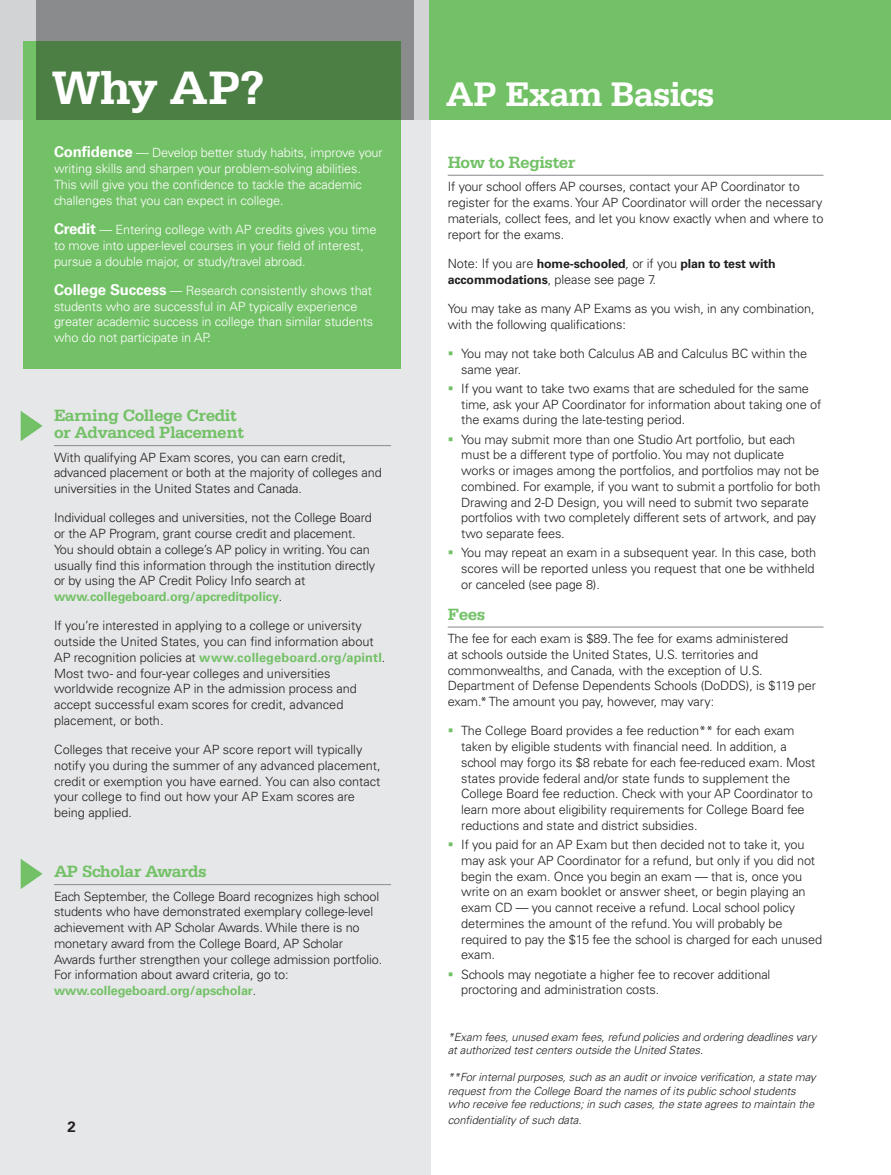
<style>
.page{position:relative;width:891px;height:1175px;background:#fff}
.page>*{position:absolute;margin:0;border:0;box-sizing:border-box;transform-origin:0 0}
.t1{font:700 49.5px "Serifa Std";color:#fff}
.t2{font:700 36px "Serifa Std";letter-spacing:-.03em;color:#fff}
.t3{font:700 17.25px/17.2px "Serifa Std";letter-spacing:-.03em;color:#73c167}
.t4{font:700 15px "Univers LT Std";color:#231f20}
.t5{font:300 12.75px/15.8px "Univers LT Std";letter-spacing:-.01em;color:#231f20}
.t6{font:300 12.75px/15.8px "Univers LT Std";letter-spacing:-.01em;color:#fff}
.t7{font:700 12.3px "Univers LT Std";letter-spacing:-.01em;color:#231f20}
.t8{font:italic 300 11.25px/13.5px "Univers LT Std";letter-spacing:-.01em;color:#231f20}
.s1{font-weight:700;font-size:15px}
.s2{font-weight:700;color:#73c167}
.s3{font-weight:300;font-size:12.75px}
.s4{font-weight:300;font-style:italic}
.s5{font-weight:700;font-size:12.3px}
</style>
<div class="page">
<div style="left:0;top:0;width:430px;height:1174px;background:#e6e7e8"></div>
<div style="left:0;top:0;width:430px;height:119px;background:#d1d3d4"></div>
<div style="left:430px;top:0;width:461px;height:119px;background:#73c167"></div>
<hr style="left:448px;top:175px;width:376px;height:1px;background:#939598">
<hr style="left:448px;top:626px;width:376px;height:1px;background:#939598">
<div style="left:23px;top:41px;width:378px;height:327px;background:#73c167"></div>
<svg style="left:21px;top:411px;width:22px;height:30px"></svg>
<svg style="left:21px;top:859px;width:22px;height:30px"></svg>
<hr style="left:54px;top:445px;width:337px;height:1px;background:#939598">
<hr style="left:54px;top:884px;width:337px;height:1px;background:#939598">
<svg style="left:36px;top:0;width:378px;height:120px;background:#61835e"></svg>
<h1 class="t1" style="left:51px;top:59px;width:215px">Why AP?</h1>
<p class="t6" style="left:54px;top:145px;width:330px"><span class="s1">Confidence</span> — Develop better study habits, improve your writing skills and sharpen your problem-solving abilities.<br>This will give you the confidence to tackle the academic challenges that you can expect in college.</p>
<p class="t6" style="left:54px;top:222px;width:324px"><span class="s1">Credit</span> — Entering college with AP credits gives you time to move into upper-level courses in your field of interest, pursue a double major, or study/travel abroad.</p>
<p class="t6" style="left:54px;top:282px;width:321px"><span class="s1">College Success</span> — Research consistently shows that students who are successful in AP typically experience greater academic success in college than similar students who do not participate in AP.</p>
<h3 class="t3" style="left:54px;top:406px;width:192px">Earning College Credit or Advanced Placement</h3>
<p class="t5" style="left:54px;top:449px;width:329px">With qualifying AP Exam scores, you can earn credit, advanced placement or both at the majority of colleges and universities in the United States and Canada.</p>
<p class="t5" style="left:54px;top:510px;width:323px">Individual colleges and universities, not the College Board or the AP Program, grant course credit and placement.<br>You should obtain a college’s AP policy in writing. You can usually find this information through the institution directly or by using the AP Credit Policy Info search at <span class="s2">www.collegeboard.org/apcreditpolicy</span>.</p>
<p class="t5" style="left:54px;top:618px;width:333px">If you’re interested in applying to a college or university outside the United States, you can find information about AP recognition policies at <span class="s2">www.collegeboard.org/apintl</span>.<br>Most two- and four-year colleges and universities worldwide recognize AP in the admission process and accept successful exam scores for credit, advanced placement, or both.</p>
<p class="t5" style="left:54px;top:741px;width:328px">Colleges that receive your AP score report will typically notify you during the summer of any advanced placement, credit or exemption you have earned. You can also contact your college to find out how your AP Exam scores are being applied.</p>
<h3 class="t3" style="left:54px;top:863px;width:154px">AP Scholar Awards</h3>
<p class="t5" style="left:54px;top:888px;width:330px">Each September, the College Board recognizes high school students who have demonstrated exemplary college-level achievement with AP Scholar Awards. While there is no monetary award from the College Board, AP Scholar Awards further strengthen your college admission portfolio.<br>For information about award criteria, go to: <span class="s2">www.collegeboard.org/apscholar</span>.</p>
<p class="t4" style="left:68px;top:1117px;width:10px">2</p>
<h2 class="t2" style="left:446px;top:73px;width:271px">AP Exam Basics</h2>
<h3 class="t3" style="left:448px;top:154px;width:129px">How to Register</h3>
<p class="t5" style="left:448px;top:179px;width:377px">If your school offers AP courses, contact your AP Coordinator to register for the exams. Your AP Coordinator will order the necessary materials, collect fees, and let you know exactly when and where to report for the exams.</p>
<p class="t7" style="left:448px;top:256px;width:329px"><span class="s3">Note: If you are</span> home-schooled<span class="s4">,</span> <span class="s3">or if you</span> plan to test with</p>
<p class="t5" style="left:448px;top:271px;width:210px"><span class="s5">accommodations</span>, please see page 7.</p>
<p class="t5" style="left:448px;top:300px;width:368px">You may take as many AP Exams as you wish, in any combination, with the following qualifications:</p>
<p class="t5" style="left:461px;top:345px;width:347px">You may not take both Calculus AB and Calculus BC within the same year.</p>
<p class="t5" style="left:461px;top:380px;width:362px">If you want to take two exams that are scheduled for the same time, ask your AP Coordinator for information about taking one of the exams during the late-testing period.</p>
<p class="t5" style="left:461px;top:431px;width:361px">You may submit more than one Studio Art portfolio, but each must be a different type of portfolio. You may not duplicate works or images among the portfolios, and portfolios may not be combined. For example, if you want to submit a portfolio for both Drawing and 2-D Design, you will need to submit two separate portfolios with two completely different sets of artwork, and pay two separate fees.</p>
<p class="t5" style="left:461px;top:545px;width:356px">You may repeat an exam in a subsequent year. In this case, both scores will be reported unless you request that one be withheld or canceled (see page 8).</p>
<h3 class="t3" style="left:448px;top:605px;width:39px">Fees</h3>
<p class="t5" style="left:448px;top:630px;width:370px">The fee for each exam is $89. The fee for exams administered<br>at schools outside the United States, U.S. territories and commonwealths, and Canada, with the exception of U.S.<br>Department of Defense Dependents Schools (DoDDS), is $119 per exam.* The amount you pay, however, may vary:</p>
<p class="t5" style="left:461px;top:723px;width:356px">The College Board provides a fee reduction** for each exam taken by eligible students with financial need. In addition, a school may forgo its $8 rebate for each fee-reduced exam. Most states provide federal and/or state funds to supplement the College Board fee reduction. Check with your AP Coordinator to learn more about eligibility requirements for College Board fee reductions and state and district subsidies.</p>
<p class="t5" style="left:461px;top:836px;width:363px">If you paid for an AP Exam but then decided not to take it, you may ask your AP Coordinator for a refund, but only if you did not begin the exam. Once you begin an exam — that is, once you write on an exam booklet or answer sheet, or begin playing an exam CD — you cannot receive a refund. Local school policy determines the amount of the refund. You will probably be required to pay the $15 fee the school is charged for each unused exam.</p>
<p class="t5" style="left:461px;top:966px;width:311px">Schools may negotiate a higher fee to recover additional proctoring and administration costs.</p>
<p class="t8" style="left:448px;top:1030px;width:370px">*Exam fees, unused exam fees, refund policies and ordering deadlines vary at authorized test centers outside the United States.</p>
<p class="t8" style="left:448px;top:1070px;width:369px">**For internal purposes, such as an audit or invoice verification, a state may request from the College Board the names of its public school students who receive fee reductions; in such cases, the state agrees to maintain the</p>
<p class="t8" style="left:448px;top:1113px;width:135px">confidentiality of such data.</p>
</div>
